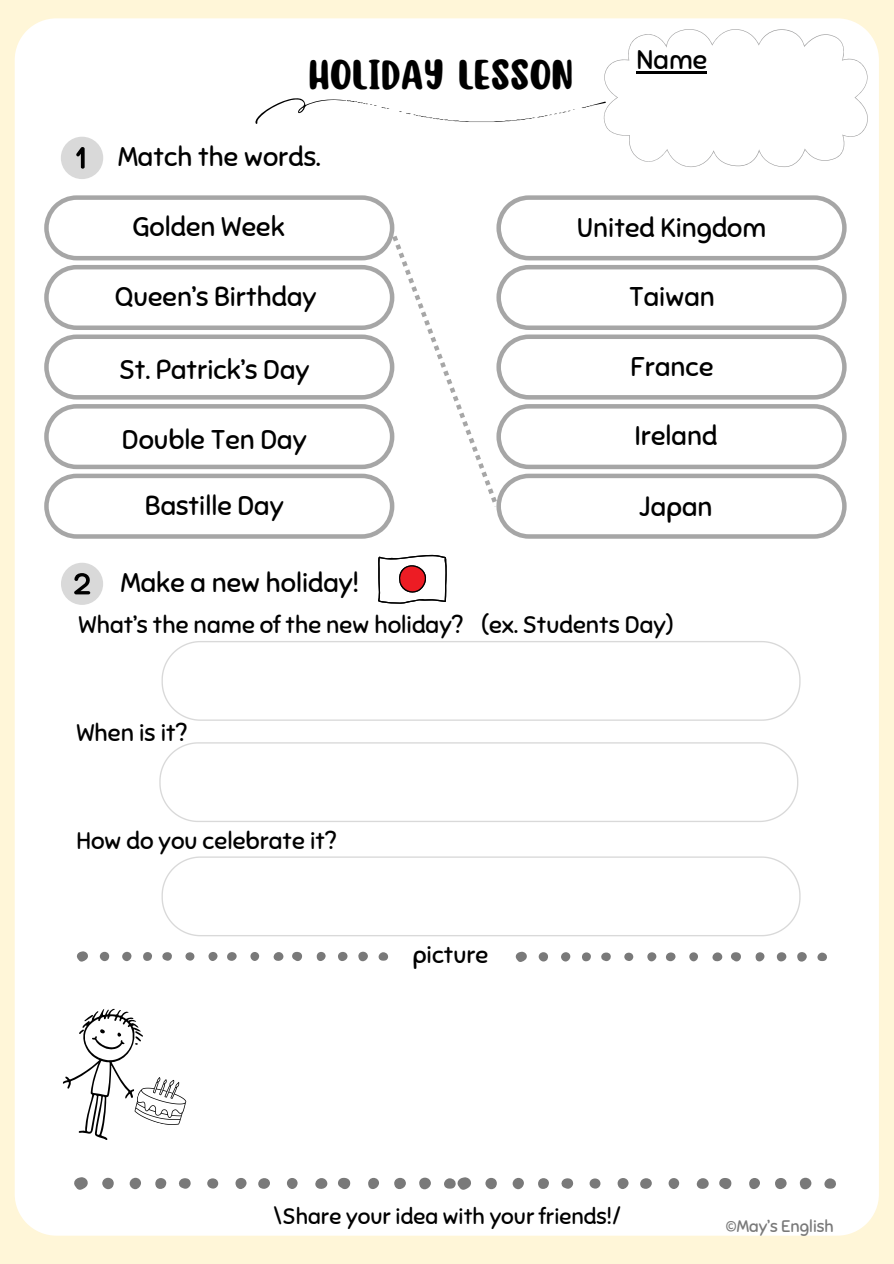
<style>
.page{position:relative;width:894px;height:1264px;background:#fff}
.page>*{position:absolute;margin:0;border:0;box-sizing:border-box;transform-origin:0 0}
.t1{font:45px "Monkey";color:#000}
.t2{font:27px "Sniglet";color:#000}
.t3{font:24px "Sniglet";color:#000}
.t4{font:22.35px "Sniglet";color:#000}
.t5{font:16.8px "Sniglet";color:#797979}
</style>
<div class="page">
<div style="left:0;top:0;width:893px;height:1263px;background:#fff6d8"></div>
<div style="left:15px;top:18px;width:863px;height:1217px;background:#fff"></div>
<div style="left:61px;top:137px;width:42px;height:42px;background:#d9d9d9;border-radius:50%"></div>
<svg style="left:76px;top:147px;width:9px;height:22px"></svg>
<div style="left:61px;top:562px;width:42px;height:43px;background:#d9d9d9;border-radius:50%"></div>
<svg style="left:74px;top:573px;width:16px;height:21px"></svg>
<svg style="left:378px;top:554px;width:68px;height:50px;background:#dabdbe"></svg>
<svg style="left:44px;top:195px;width:802px;height:343px;background:#f3f3f3"></svg>
<div style="left:255px;top:28px;width:618px;height:140px;background:#fff"></div>
<svg style="left:53px;top:1001px;width:138px;height:142px;background:#eaeaea"></svg>
<div style="left:161px;top:641px;width:639px;height:79px;background:#fff"></div>
<div style="left:159px;top:742px;width:639px;height:80px;background:#fff"></div>
<div style="left:161px;top:856px;width:639px;height:80px;background:#fff"></div>
<svg style="left:76px;top:951px;width:12px;height:10px"></svg>
<svg style="left:292px;top:951px;width:10px;height:10px"></svg>
<div style="left:358px;top:951px;width:10px;height:10px;background:#797979;border-radius:50%"></div>
<div style="left:338px;top:951px;width:9px;height:10px;background:#797979;border-radius:50%"></div>
<div style="left:100px;top:951px;width:9px;height:10px;background:#797979;border-radius:50%"></div>
<svg style="left:273px;top:952px;width:10px;height:9px"></svg>
<div style="left:122px;top:951px;width:9px;height:10px;background:#797979;border-radius:50%"></div>
<div style="left:227px;top:952px;width:10px;height:8px;background:#797979;border-radius:50%"></div>
<svg style="left:161px;top:952px;width:11px;height:9px"></svg>
<svg style="left:316px;top:951px;width:9px;height:10px"></svg>
<svg style="left:378px;top:952px;width:11px;height:8px"></svg>
<div style="left:208px;top:951px;width:9px;height:10px;background:#797979;border-radius:50%"></div>
<div style="left:143px;top:952px;width:9px;height:8px;background:#797979;border-radius:4px"></div>
<svg style="left:250px;top:952px;width:9px;height:9px"></svg>
<div style="left:185px;top:952px;width:9px;height:8px;background:#797979;border-radius:50%"></div>
<hr style="left:636px;top:72px;width:71px;height:2px;background:#000">
<svg style="left:515px;top:951px;width:12px;height:10px"></svg>
<svg style="left:730px;top:952px;width:11px;height:9px"></svg>
<div style="left:796px;top:952px;width:10px;height:9px;background:#797979;border-radius:50%"></div>
<div style="left:776px;top:952px;width:10px;height:9px;background:#797979;border-radius:50%"></div>
<div style="left:538px;top:952px;width:10px;height:9px;background:#797979;border-radius:50%"></div>
<svg style="left:711px;top:952px;width:11px;height:9px"></svg>
<div style="left:561px;top:952px;width:9px;height:9px;background:#797979;border-radius:50%"></div>
<div style="left:665px;top:952px;width:10px;height:9px;background:#797979;border-radius:50%"></div>
<svg style="left:600px;top:952px;width:11px;height:9px"></svg>
<div style="left:755px;top:952px;width:9px;height:9px;background:#797979;border-radius:50%"></div>
<svg style="left:817px;top:952px;width:10px;height:9px"></svg>
<div style="left:647px;top:952px;width:9px;height:9px;background:#797979;border-radius:50%"></div>
<div style="left:581px;top:952px;width:10px;height:9px;background:#797979;border-radius:4px"></div>
<svg style="left:689px;top:952px;width:8px;height:9px"></svg>
<div style="left:624px;top:952px;width:9px;height:9px;background:#797979;border-radius:50%"></div>
<svg style="left:74px;top:1177px;width:14px;height:12px"></svg>
<svg style="left:337px;top:1177px;width:13px;height:12px"></svg>
<div style="left:419px;top:1177px;width:12px;height:12px;background:#797979;border-radius:50%"></div>
<div style="left:394px;top:1177px;width:12px;height:12px;background:#797979;border-radius:50%"></div>
<div style="left:102px;top:1177px;width:12px;height:12px;background:#797979;border-radius:50%"></div>
<svg style="left:314px;top:1177px;width:13px;height:12px"></svg>
<div style="left:130px;top:1177px;width:11px;height:12px;background:#797979;border-radius:50%"></div>
<div style="left:258px;top:1177px;width:12px;height:11px;background:#797979;border-radius:50%"></div>
<svg style="left:178px;top:1178px;width:13px;height:11px"></svg>
<div style="left:368px;top:1177px;width:11px;height:11px;background:#797979;border-radius:5px"></div>
<div style="left:235px;top:1177px;width:11px;height:11px;background:#797979;border-radius:50%"></div>
<div style="left:155px;top:1177px;width:11px;height:11px;background:#797979;border-radius:5px"></div>
<svg style="left:287px;top:1177px;width:10px;height:11px"></svg>
<div style="left:207px;top:1178px;width:11px;height:10px;background:#797979;border-radius:50%"></div>
<svg style="left:444px;top:1177px;width:27px;height:12px"></svg>
<svg style="left:718px;top:1177px;width:13px;height:12px"></svg>
<div style="left:799px;top:1177px;width:12px;height:12px;background:#797979;border-radius:50%"></div>
<svg style="left:774px;top:1177px;width:12px;height:12px"></svg>
<div style="left:485px;top:1177px;width:11px;height:12px;background:#797979;border-radius:50%"></div>
<svg style="left:696px;top:1178px;width:12px;height:11px"></svg>
<div style="left:512px;top:1177px;width:11px;height:12px;background:#797979;border-radius:50%"></div>
<div style="left:640px;top:1178px;width:11px;height:10px;background:#797979;border-radius:50%"></div>
<svg style="left:560px;top:1178px;width:13px;height:11px"></svg>
<div style="left:749px;top:1177px;width:10px;height:11px;background:#797979;border-radius:5px"></div>
<svg style="left:824px;top:1178px;width:12px;height:10px"></svg>
<div style="left:617px;top:1177px;width:11px;height:11px;background:#797979;border-radius:50%"></div>
<div style="left:538px;top:1178px;width:11px;height:10px;background:#797979;border-radius:5px"></div>
<svg style="left:668px;top:1177px;width:11px;height:11px"></svg>
<div style="left:589px;top:1178px;width:11px;height:10px;background:#797979;border-radius:50%"></div>
<p class="t1" style="left:308px;top:53px;width:266px">HOLIDAY LESSON</p>
<h2 class="t2" style="left:118px;top:140px;width:204px">Match the words.</h2>
<h2 class="t2" style="left:636px;top:44px;width:72px">Name</h2>
<h2 class="t2" style="left:132px;top:210px;width:154px">Golden Week</h2>
<h3 class="t2" style="left:576px;top:211px;width:191px">United Kingdom</h3>
<h2 class="t2" style="left:115px;top:280px;width:203px">Queen’s Birthday</h2>
<p class="t2" style="left:629px;top:280px;width:87px">Taiwan</p>
<h2 class="t2" style="left:119px;top:353px;width:192px">St. Patrick’s Day</h2>
<h3 class="t2" style="left:630px;top:350px;width:85px">France</h3>
<h2 class="t2" style="left:122px;top:423px;width:186px">Double Ten Day</h2>
<p class="t2" style="left:145px;top:489px;width:140px">Bastille Day</p>
<p class="t2" style="left:634px;top:419px;width:84px">Ireland</p>
<h3 class="t2" style="left:639px;top:490px;width:75px">Japan</h3>
<h2 class="t2" style="left:121px;top:566px;width:239px">Make a new holiday!</h2>
<h2 class="t3" style="left:78px;top:610px;width:386px">What’s the name of the new holiday?</h2>
<p class="t3" style="left:481px;top:610px;width:194px">(ex. Students Day)</p>
<p class="t3" style="left:76px;top:718px;width:112px">When is it?</p>
<h1 class="t3" style="left:76px;top:825px;width:261px">How do you celebrate it?</h1>
<p class="t3" style="left:412px;top:939px;width:77px">picture</p>
<h2 class="t4" style="left:273px;top:1202px;width:349px">\Share your idea with your friends!/</h2>
<h2 class="t5" style="left:725px;top:1215px;width:110px">©️May’s English</h2>
</div>
